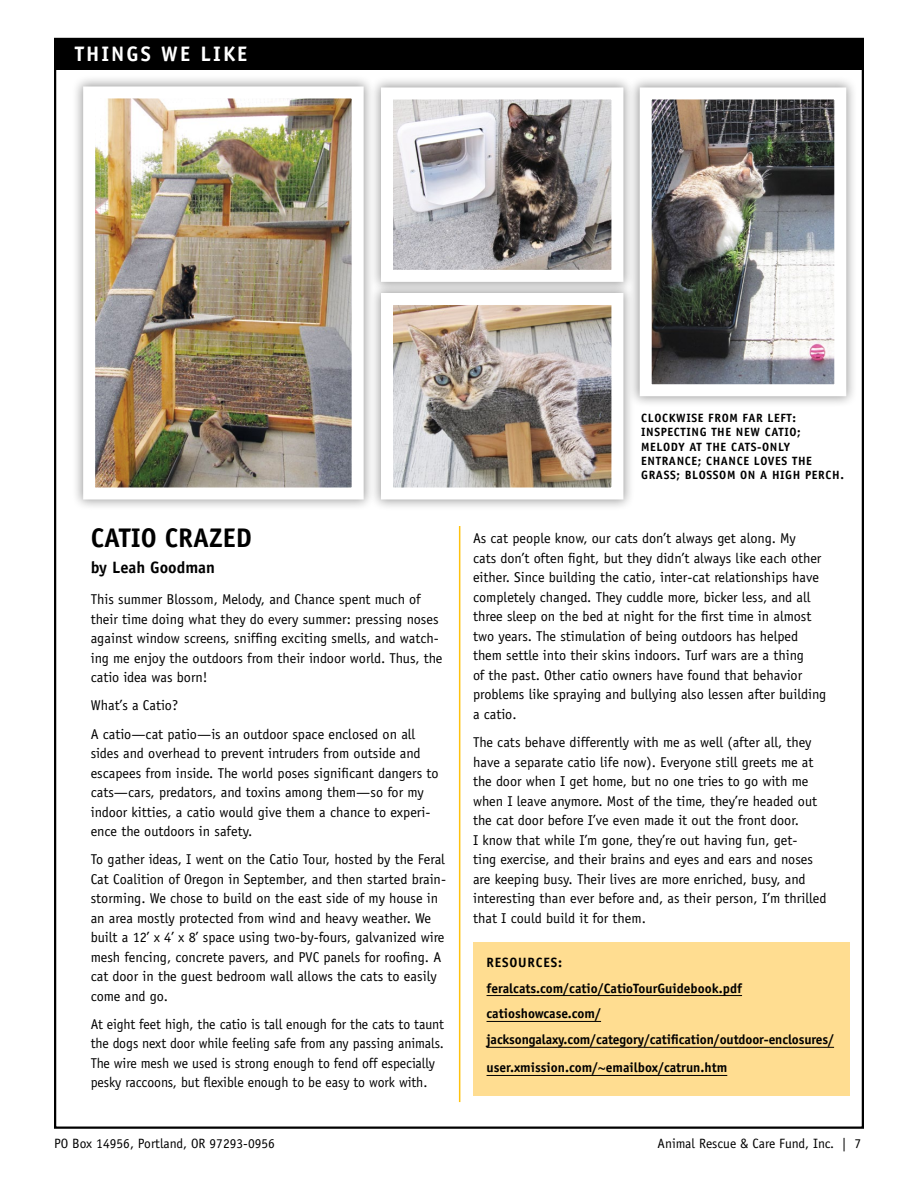
<style>
.page{position:relative;width:918px;height:1188px;background:#fff}
.page>*{position:absolute;margin:0;border:0;box-sizing:border-box;transform-origin:0 0}
.head_2{font:700 27px "Officina Sans";color:#000}
.section_head{font:700 21px "Officina Sans";letter-spacing:.1em;color:#fff}
.Byline{font:700 16.5px "Officina Sans";color:#000}
.body_text{font:14.25px/19.5px "Officina Sans";color:#000}
.resources_text{font:700 13.5px "Officina Sans";color:#000}
.t1{font:13.5px "Officina Sans";color:#000}
.resources_text-2{font:700 13.5px "Officina Sans";letter-spacing:.06em;color:#000}
.t2{font:700 12px/14.2px "Officina Sans";letter-spacing:.05em;color:#000}
</style>
<div class="page">
<div style="left:369px;top:281px;width:266px;height:230px;background:#000;opacity:.4"></div>
<img style="left:394px;top:306px;width:216px;height:181px">
<div style="left:381px;top:293px;width:242px;height:207px;border:12px solid #fff"></div>
<div style="left:369px;top:76px;width:266px;height:217px;background:#000;opacity:.4"></div>
<img style="left:394px;top:100px;width:216px;height:169px">
<div style="left:381px;top:87px;width:242px;height:195px;border:12px solid #fff"></div>
<div style="left:628px;top:76px;width:230px;height:332px;background:#000;opacity:.4"></div>
<img style="left:653px;top:100px;width:180px;height:283px">
<div style="left:640px;top:87px;width:206px;height:309px;border:12px solid #fff"></div>
<div style="left:473px;top:943px;width:377px;height:153px;background:#ffdd91"></div>
<hr style="left:487px;top:995px;width:255px;height:1px;background:#000">
<hr style="left:487px;top:1021px;width:114px;height:1px;background:#000">
<hr style="left:487px;top:1047px;width:347px;height:1px;background:#000">
<hr style="left:487px;top:1075px;width:240px;height:1px;background:#000">
<div style="left:72px;top:75px;width:304px;height:436px;background:#000;opacity:.4"></div>
<img style="left:96px;top:99px;width:255px;height:388px">
<div style="left:83px;top:86px;width:281px;height:414px;border:12px solid #fff"></div>
<hr style="left:459px;top:526px;width:1px;height:576px;background:#ffc20e">
<div style="left:54px;top:38px;width:809px;height:32px;background:#000"></div>
<p class="section_head" style="left:75px;top:41px;width:174px">THINGS WE LIKE</p>
<p class="head_2" style="left:91px;top:521px;width:163px">CATIO CRAZED</p>
<p class="Byline" style="left:91px;top:557px;width:126px">by Leah Goodman</p>
<p class="body_text" style="left:91px;top:590px;width:353px">This summer Blossom, Melody, and Chance spent much of their time doing what they do every summer: pressing noses against window screens, sniffing exciting smells, and watch&shy;ing me enjoy the outdoors from their indoor world. Thus, the catio idea was born!</p>
<p class="body_text" style="left:91px;top:696px;width:89px">What’s a Catio?</p>
<p class="body_text" style="left:91px;top:724px;width:349px">A catio—cat patio—is an outdoor space enclosed on all sides and overhead to prevent intruders from outside and escapees from inside. The world poses significant dangers to cats—cars, predators, and toxins among them—so for my indoor kitties, a catio would give them a chance to experi&shy;ence the outdoors in safety.</p>
<p class="body_text" style="left:91px;top:850px;width:357px">To gather ideas, I went on the Catio Tour, hosted by the Feral Cat Coalition of Oregon in September, and then started brain&shy;storming. We chose to build on the east side of my house in an area mostly protected from wind and heavy weather. We built a 12’ x 4’ x 8’ space using two-by-fours, galvanized wire mesh fencing, concrete pavers, and PVC panels for roofing. A cat door in the guest bedroom wall allows the cats to easily come and go.</p>
<p class="body_text" style="left:91px;top:1014px;width:355px">At eight feet high, the catio is tall enough for the cats to taunt the dogs next door while feeling safe from any passing animals.<br>The wire mesh we used is strong enough to fend off especially pesky raccoons, but flexible enough to be easy to work with.</p>
<p class="t2" style="left:641px;top:411px;width:161px">CLOCKWISE FROM FAR LEFT:<br>INSPECTING THE NEW CATIO;</p>
<p class="t2" style="left:641px;top:439px;width:204px">MELODY AT THE CATS-ONLY<br>ENTRANCE; CHANCE LOVES THE<br>GRASS; BLOSSOM ON A HIGH PERCH.</p>
<p class="body_text" style="left:473px;top:529px;width:355px">As cat people know, our cats don’t always get along. My<br>cats don’t often fight, but they didn’t always like each other either. Since building the catio, inter-cat relationships have completely changed. They cuddle more, bicker less, and all three sleep on the bed at night for the first time in almost two years. The stimulation of being outdoors has helped them settle into their skins indoors. Turf wars are a thing<br>of the past. Other catio owners have found that behavior problems like spraying and bullying also lessen after building a catio.</p>
<p class="body_text" style="left:473px;top:732px;width:355px">The cats behave differently with me as well (after all, they have a separate catio life now). Everyone still greets me at the door when I get home, but no one tries to go with me when I leave anymore. Most of the time, they’re headed out the cat door before I’ve even made it out the front door.<br>I know that while I’m gone, they’re out having fun, get-<br>ting exercise, and their brains and eyes and ears and noses are keeping busy. Their lives are more enriched, busy, and interesting than ever before and, as their person, I’m thrilled that I could build it for them.</p>
<p class="resources_text-2" style="left:487px;top:954px;width:77px">RESOURCES:</p>
<p class="resources_text" style="left:487px;top:980px;width:257px">feralcats.com/catio/CatioTourGuidebook.pdf</p>
<p class="resources_text" style="left:487px;top:1005px;width:116px">catioshowcase.com/</p>
<p class="resources_text" style="left:487px;top:1031px;width:349px">jacksongalaxy.com/category/catification/outdoor-enclosures/</p>
<p class="resources_text" style="left:487px;top:1059px;width:242px">user.xmission.com/~emailbox/catrun.htm</p>
<p class="t1" style="left:54px;top:1136px;width:223px">PO Box 14956, Portland, OR 97293-0956</p>
<p class="t1" style="left:658px;top:1136px;width:205px">Animal Rescue &amp; Care Fund, Inc. | 7</p>
</div>
